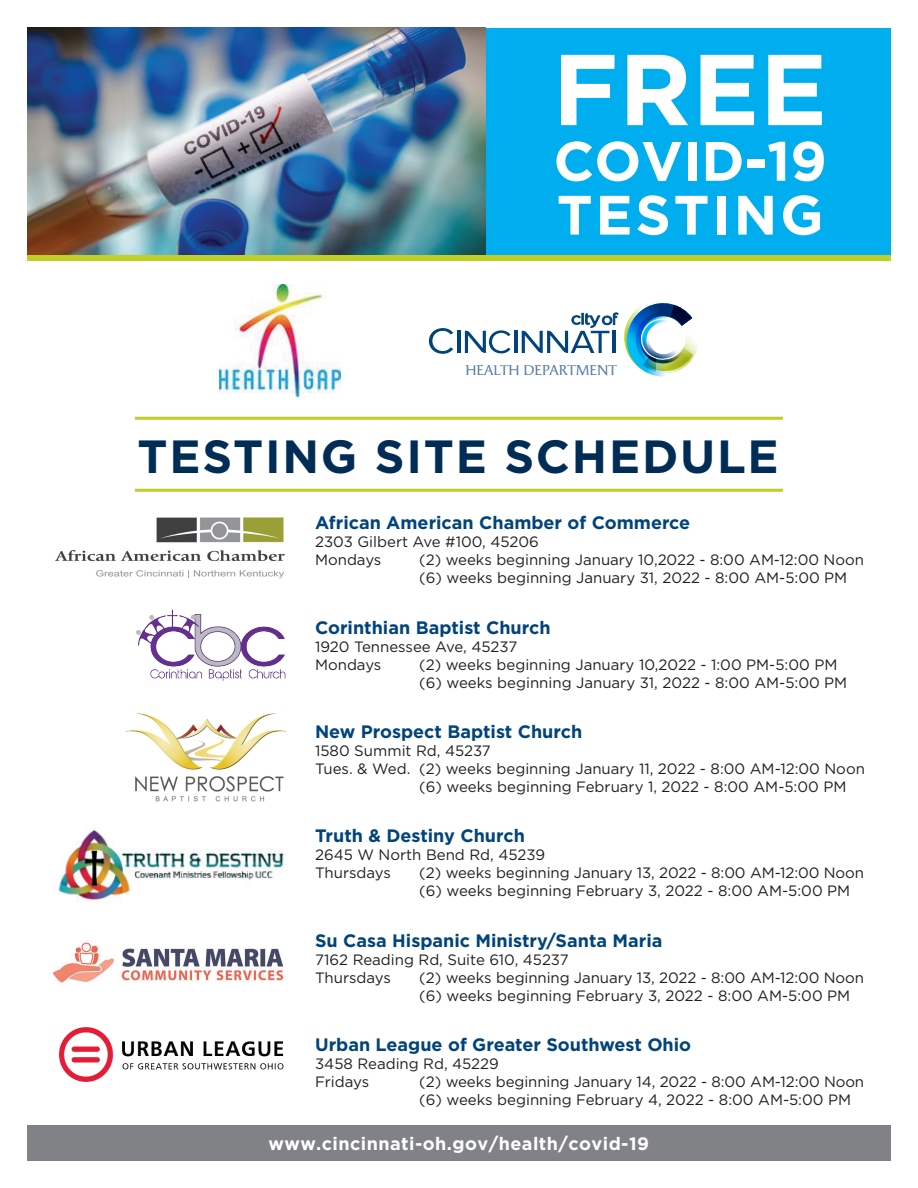
<style>
.page{position:relative;width:918px;height:1188px;background:#fff}
.page>*{position:absolute;margin:0;border:0;box-sizing:border-box;transform-origin:0 0}
.t1{font:700 100.5px "Gotham";color:#fff}
.t2{font:700 55.35px/53.8px "Gotham";letter-spacing:.05em;color:#fff}
.t3{font:700 46.5px "Gotham";letter-spacing:.04em;color:#002c55}
.t4{font:700 18px "Gotham";color:#00447b}
.t5{font:700 18px "Gotham";letter-spacing:.025em;color:#fff}
.t6{font:15px/18px "Gotham";color:#231f20}
.t7{font:14.1px "Angie";color:#5378a6}
</style>
<div class="page">
<svg style="left:429px;top:328px;width:24px;height:26px"></svg>
<hr style="left:457px;top:331px;width:3px;height:22px;background:#00447b">
<svg style="left:465px;top:330px;width:46px;height:23px"></svg>
<hr style="left:514px;top:331px;width:3px;height:22px;background:#00447b">
<svg style="left:522px;top:303px;width:148px;height:74px"></svg>
<img style="left:643px;top:304px;width:55px;height:72px">
<div style="left:459px;top:28px;width:432px;height:230px;background:#00aeef"></div>
<div style="left:27px;top:1126px;width:864px;height:35px;background:#808285"></div>
<img style="left:27px;top:28px;width:459px;height:227px">
<img style="left:137px;top:609px;width:149px;height:71px">
<img style="left:50px;top:940px;width:237px;height:43px">
<img style="left:59px;top:1028px;width:225px;height:54px">
<img style="left:55px;top:517px;width:230px;height:62px">
<img style="left:219px;top:284px;width:122px;height:112px">
<img style="left:125px;top:713px;width:162px;height:89px">
<img style="left:58px;top:829px;width:226px;height:73px">
<div style="left:27px;top:255px;width:864px;height:6px;background:#c1ce23"></div>
<hr style="left:135px;top:489px;width:648px;height:3px;background:#c1ce23">
<hr style="left:135px;top:417px;width:648px;height:3px;background:#c1ce23">
<h1 class="t1" style="left:553px;top:23px;width:276px">FREE</h1>
<h2 class="t2" style="left:553px;top:134px;width:275px">COVID-19<br>TESTING</h2>
<p class="t7" style="left:465px;top:363px;width:153px">HEALTH DEPARTMENT</p>
<h3 class="t3" style="left:138px;top:426px;width:643px">TESTING SITE SCHEDULE</h3>
<p class="t4" style="left:315px;top:511px;width:377px">African American Chamber of Commerce</p>
<p class="t6" style="left:315px;top:533px;width:225px">2303 Gilbert Ave #100, 45206<br>Mondays</p>
<p class="t6" style="left:419px;top:551px;width:446px">(2) weeks beginning January 10,2022 - 8:00 AM-12:00 Noon (6) weeks beginning January 31, 2022 - 8:00 AM-5:00 PM</p>
<p class="t4" style="left:315px;top:615px;width:237px">Corinthian Baptist Church</p>
<p class="t6" style="left:315px;top:637px;width:204px">1920 Tennessee Ave, 45237<br>Mondays</p>
<p class="t6" style="left:419px;top:655px;width:430px">(2) weeks beginning January 10,2022 - 1:00 PM-5:00 PM (6) weeks beginning January 31, 2022 - 8:00 AM-5:00 PM</p>
<p class="t4" style="left:315px;top:720px;width:269px">New Prospect Baptist Church</p>
<p class="t6" style="left:315px;top:741px;width:177px">1580 Summit Rd, 45237</p>
<p class="t6" style="left:315px;top:759px;width:551px">Tues. &amp; Wed. (2) weeks beginning January 11, 2022 - 8:00 AM-12:00 Noon</p>
<p class="t6" style="left:419px;top:777px;width:429px">(6) weeks beginning February 1, 2022 - 8:00 AM-5:00 PM</p>
<p class="t4" style="left:315px;top:824px;width:211px">Truth &amp; Destiny Church</p>
<p class="t6" style="left:315px;top:846px;width:232px">2645 W North Bend Rd, 45239<br>Thursdays</p>
<p class="t6" style="left:419px;top:864px;width:446px">(2) weeks beginning January 13, 2022 - 8:00 AM-12:00 Noon (6) weeks beginning February 3, 2022 - 8:00 AM-5:00 PM</p>
<p class="t4" style="left:315px;top:929px;width:349px">Su Casa Hispanic Ministry/Santa Maria</p>
<p class="t6" style="left:315px;top:950px;width:255px">7162 Reading Rd, Suite 610, 45237<br>Thursdays</p>
<p class="t6" style="left:419px;top:968px;width:446px">(2) weeks beginning January 13, 2022 - 8:00 AM-12:00 Noon (6) weeks beginning February 3, 2022 - 8:00 AM-5:00 PM</p>
<p class="t4" style="left:315px;top:1033px;width:378px">Urban League of Greater Southwest Ohio</p>
<p class="t6" style="left:315px;top:1055px;width:185px">3458 Reading Rd, 45229<br>Fridays</p>
<p class="t6" style="left:419px;top:1073px;width:446px">(2) weeks beginning January 14, 2022 - 8:00 AM-12:00 Noon (6) weeks beginning February 4, 2022 - 8:00 AM-5:00 PM</p>
<p class="t5" style="left:268px;top:1132px;width:382px">www.cincinnati-oh.gov/health/covid-19</p>
</div>
